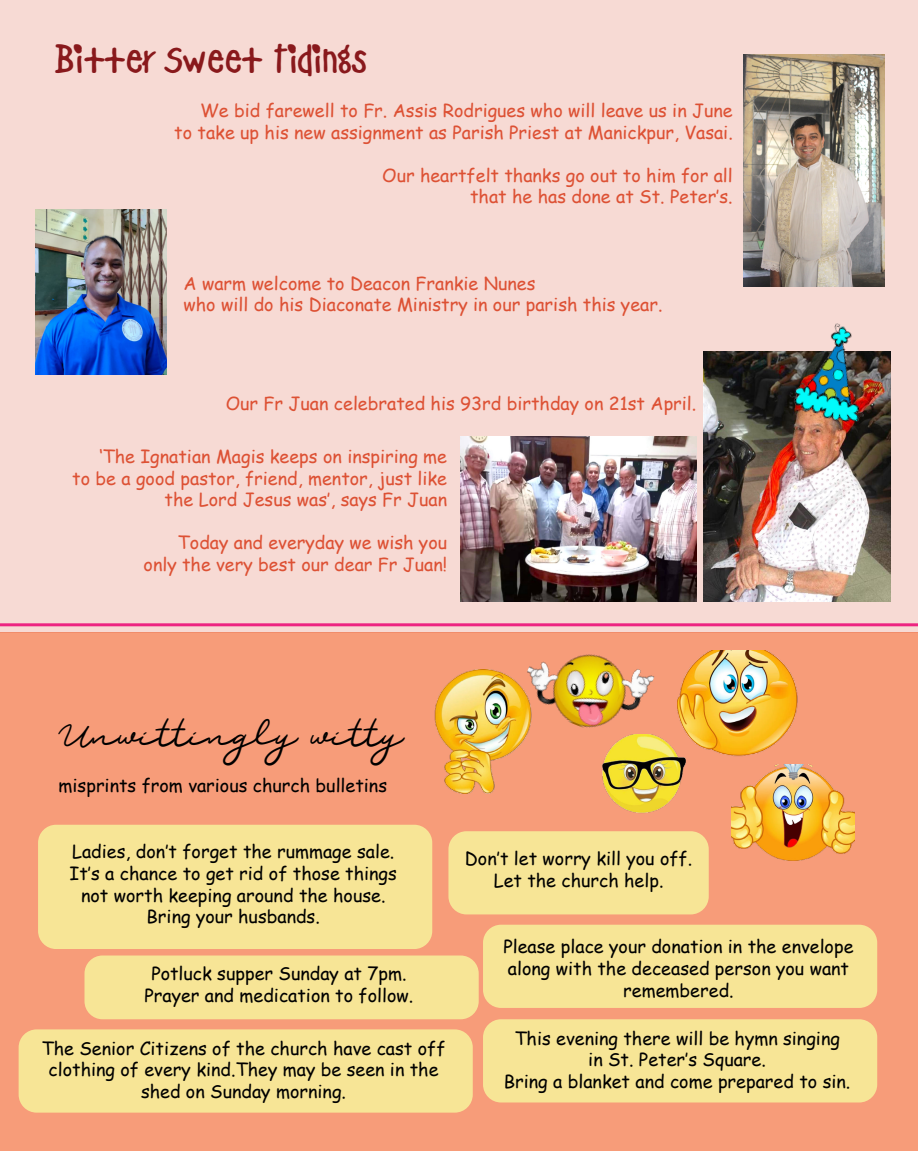
<style>
.page{position:relative;width:918px;height:1151px;background:#fff}
.page>*{position:absolute;margin:0;border:0;box-sizing:border-box;transform-origin:0 0}
.t1{font:45px "Bad Dog";color:#89191c}
.t2{font:30px "Dear Jane";color:#000}
.t3{font:18px/21.6px "Comic Sans MS";color:#000;text-align:center}
.t4{font:18px/21.6px "Comic Sans MS";color:#dd5134;text-align:right}
</style>
<div class="page">
<div style="left:0;top:632px;width:918px;height:518px;background:#f79c79"></div>
<div style="left:0;top:0;width:918px;height:632px;background:#f7dad4"></div>
<img style="left:744px;top:54px;width:140px;height:232px">
<img style="left:434px;top:669px;width:86px;height:124px">
<div style="left:38px;top:824px;width:394px;height:124px;background:#f7e596;border-radius:18px"></div>
<div style="left:483px;top:924px;width:394px;height:83px;background:#f7e596;border-radius:18px"></div>
<div style="left:85px;top:955px;width:394px;height:64px;background:#f7e596;border-radius:18px"></div>
<div style="left:483px;top:1019px;width:394px;height:83px;background:#f7e596;border-radius:18px"></div>
<div style="left:19px;top:1029px;width:454px;height:83px;background:#f7e596;border-radius:18px"></div>
<div style="left:448px;top:831px;width:261px;height:83px;background:#f7e596;border-radius:18px"></div>
<img style="left:677px;top:650px;width:121px;height:106px">
<img style="left:731px;top:764px;width:124px;height:96px">
<img style="left:602px;top:734px;width:88px;height:79px">
<img style="left:515px;top:632px;width:140px;height:113px">
<hr style="left:0;top:623px;width:918px;height:3px;background:#ed2481">
<img style="left:35px;top:209px;width:131px;height:165px">
<img style="left:704px;top:351px;width:187px;height:250px">
<img style="left:461px;top:436px;width:235px;height:165px">
<img style="left:785px;top:323px;width:99px;height:107px">
<h1 class="t1" style="left:54px;top:37px;width:315px">Bitter Sweet Tidings</h1>
<p class="t4" style="left:174px;top:99px;width:560px">We bid farewell to Fr. Assis Rodrigues who will leave us in June<br>to take up his new assignment as Parish Priest at Manickpur, Vasai.</p>
<p class="t4" style="left:382px;top:164px;width:352px">Our heartfelt thanks go out to him for all that he has done at St. Peter’s.</p>
<p class="t4" style="left:184px;top:272px;width:480px;text-align:left">A warm welcome to Deacon Frankie Nunes<br>who will do his Diaconate Ministry in our parish this year.</p>
<p class="t4" style="left:226px;top:391px;width:472px">Our Fr Juan celebrated his 93rd birthday on 21st April.</p>
<p class="t4" style="left:72px;top:445px;width:376px">‘The Ignatian Magis keeps on inspiring me<br>to be a good pastor, friend, mentor, just like the Lord Jesus was’, says Fr Juan</p>
<p class="t4" style="left:144px;top:531px;width:305px">Today and everyday we wish you only the very best our dear Fr Juan!</p>
<h2 class="t2" style="left:59px;top:721px;width:347px">Unwittingly witty</h2>
<p class="t3" style="left:59px;top:774px;width:330px">misprints from various church bulletins</p>
<p class="t3" style="left:70px;top:840px;width:329px">Ladies, don’t forget the rummage sale.<br>It’s a chance to get rid of those things not worth keeping around the house.<br>Bring your husbands.</p>
<p class="t3" style="left:144px;top:962px;width:270px">Potluck supper Sunday at 7pm.<br>Prayer and medication to follow.</p>
<p class="t3" style="left:42px;top:1036px;width:405px">The Senior Citizens of the church have cast off clothing of every kind.They may be seen in the shed on Sunday morning.</p>
<p class="t3" style="left:465px;top:847px;width:229px">Don’t let worry kill you off.<br>Let the church help.</p>
<p class="t3" style="left:503px;top:935px;width:352px">Please place your donation in the envelope along with the deceased person you want remembered.</p>
<p class="t3" style="left:504px;top:1026px;width:348px">This evening there will be hymn singing<br>in St. Peter’s Square.<br>Bring a blanket and come prepared to sin.</p>
</div>
